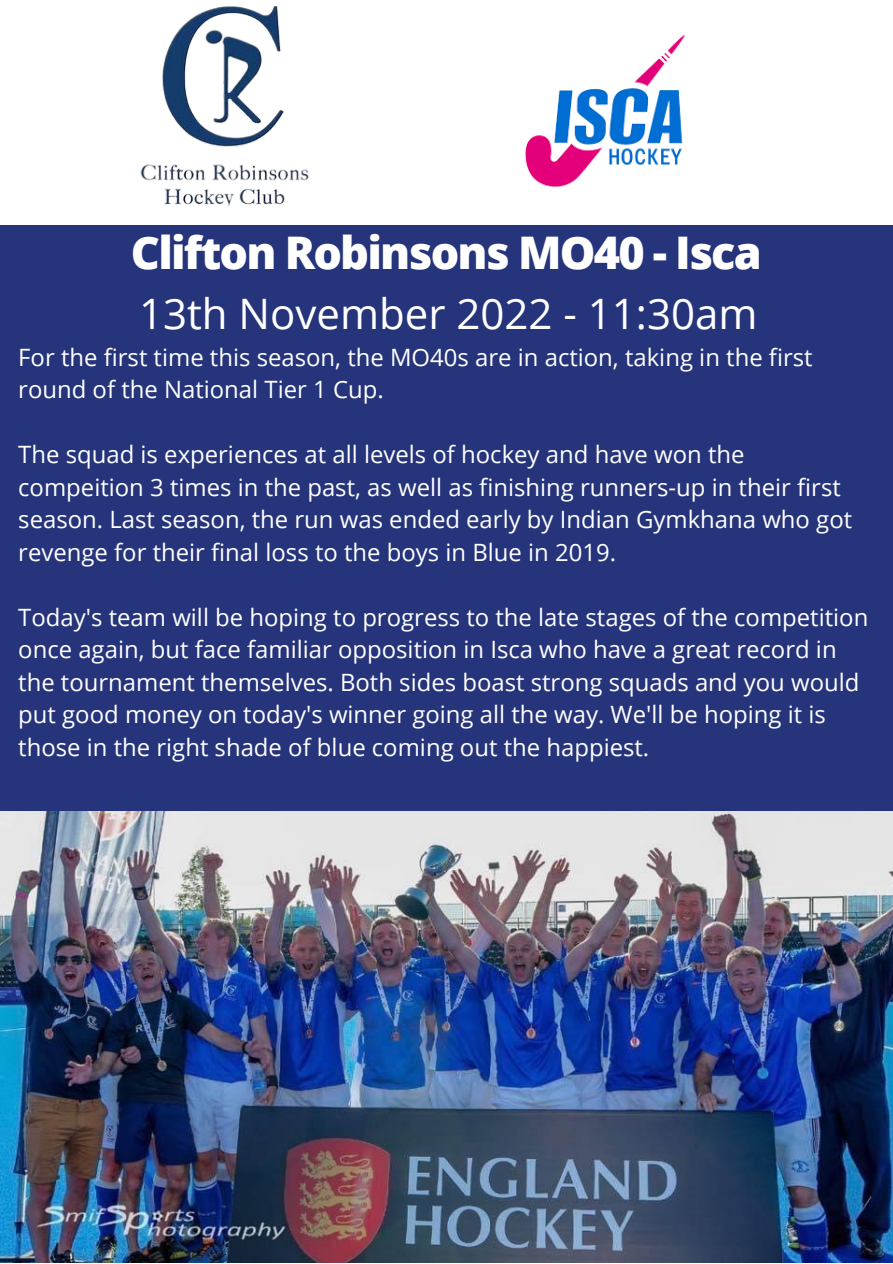
<style>
.page{position:relative;width:893px;height:1264px;background:#fff}
.page>*{position:absolute;margin:0;border:0;box-sizing:border-box;transform-origin:0 0}
.t1{font:800 45px "Open Sans";letter-spacing:-.04em;color:#fff}
.t2{font:42px "Open Sans";color:#fff}
.t3{font:23.85px/32.4px "Open Sans";color:#fff}
</style>
<div class="page">
<div style="left:0;top:0;width:892px;height:1262px;background:#26347b"></div>
<div style="left:0;top:0;width:892px;height:225px;background:#fff"></div>
<img style="left:140px;top:6px;width:169px;height:200px">
<img style="left:525px;top:35px;width:160px;height:153px">
<img style="left:0;top:811px;width:892px;height:451px">
<h1 class="t1" style="left:131px;top:221px;width:632px">Clifton Robinsons MO40 - Isca</h1>
<h2 class="t2" style="left:139px;top:284px;width:620px">13th November 2022 - 11:30am</h2>
<p class="t3" style="left:18px;top:340px;width:795px">For the first time this season, the MO40s are in action, taking in the first round of the National Tier 1 Cup.</p>
<p class="t3" style="left:18px;top:438px;width:835px">The squad is experiences at all levels of hockey and have won the compeition 3 times in the past, as well as finishing runners-up in their first season. Last season, the run was ended early by Indian Gymkhana who got revenge for their final loss to the boys in Blue in 2019.</p>
<p class="t3" style="left:18px;top:600px;width:851px">Today's team will be hoping to progress to the late stages of the competition once again, but face familiar opposition in Isca who have a great record in the tournament themselves. Both sides boast strong squads and you would put good money on today's winner going all the way. We'll be hoping it is those in the right shade of blue coming out the happiest.</p>
</div>
